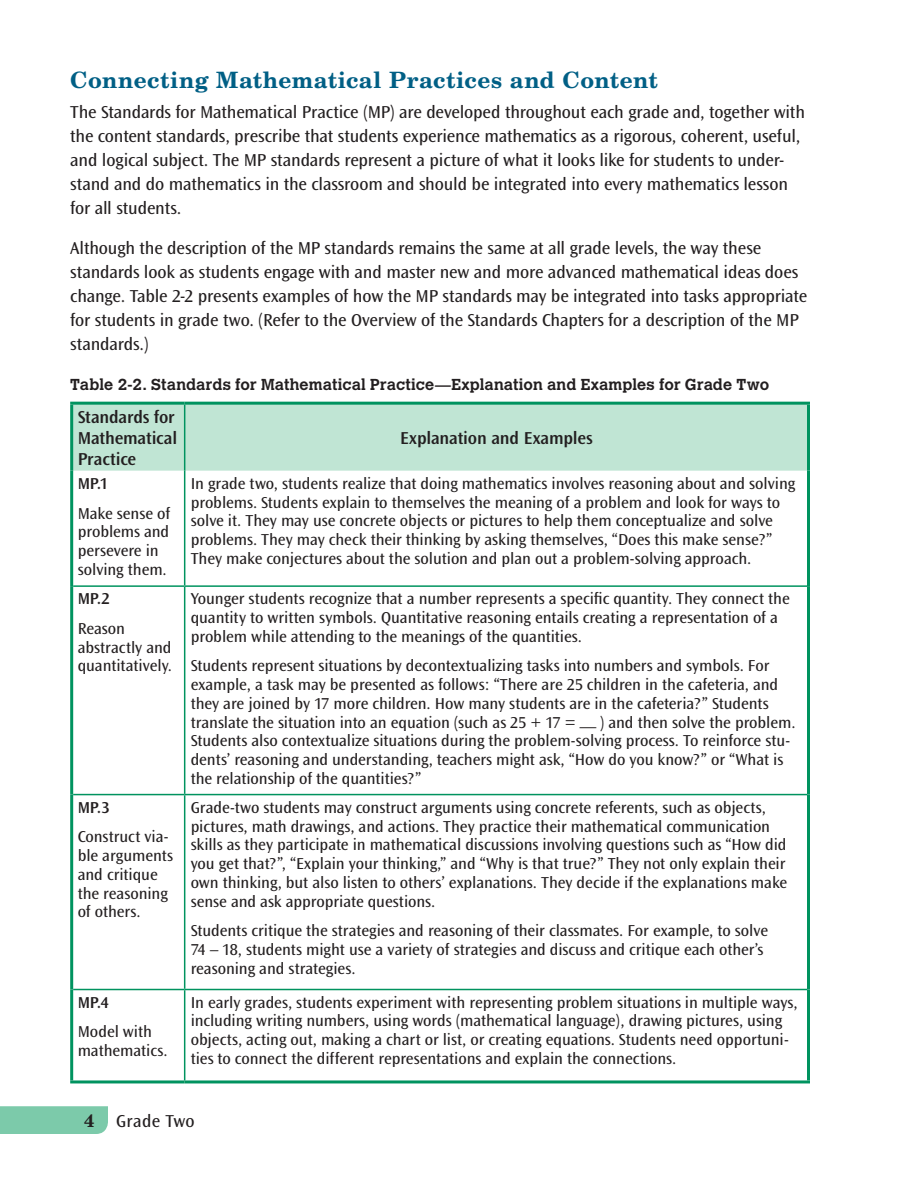
<style>
.page{position:relative;width:918px;height:1188px;background:#fff}
.page>*{position:absolute;margin:0;border:0;box-sizing:border-box;transform-origin:0 0}
.t1{font:700 22.5px "New Century Schlbk";letter-spacing:.02em;color:#005f85}
.t2{font:18px/24px "Ocean Sans MM 403 475";letter-spacing:-.01em;color:#231f20}
.t3{font:18px/21px "Ocean Sans MM 512 475";letter-spacing:-.015em;color:#231f20}
.t4{font:18px "Ocean Sans MM 403 475";letter-spacing:.015em;color:#231f20}
.t5{font:16.5px/18.8px "Ocean Sans MM 403 475";letter-spacing:-.005em;color:#231f20}
.t6{font:16.5px "Ocean Sans MM 512 475";letter-spacing:-.01em;color:#231f20}
.t7{font:700 15.75px "Calvert";letter-spacing:.005em;color:#231f20}
.s1{font-family:"New Century Schlbk";font-weight:700}
</style>
<div class="page">
<div style="left:0;top:1106px;width:108px;height:28px;background:#7ccaaa"></div>
<div style="left:73px;top:405px;width:734px;height:66px;background:#c0e5d4"></div>
<hr style="left:184px;top:471px;width:1px;height:114px;background:#00935f">
<hr style="left:73px;top:585px;width:112px;height:2px;background:#00935f">
<hr style="left:185px;top:585px;width:622px;height:2px;background:#00935f">
<hr style="left:184px;top:587px;width:1px;height:207px;background:#00935f">
<hr style="left:73px;top:794px;width:112px;height:1px;background:#00935f">
<hr style="left:185px;top:794px;width:622px;height:1px;background:#00935f">
<hr style="left:184px;top:795px;width:1px;height:194px;background:#00935f">
<hr style="left:184px;top:990px;width:1px;height:90px;background:#00935f">
<hr style="left:70px;top:402px;width:115px;height:3px;background:#00935f">
<hr style="left:70px;top:405px;width:3px;height:66px;background:#00935f">
<hr style="left:185px;top:402px;width:625px;height:3px;background:#00935f">
<hr style="left:807px;top:405px;width:3px;height:66px;background:#00935f">
<hr style="left:70px;top:471px;width:3px;height:115px;background:#00935f">
<hr style="left:807px;top:471px;width:3px;height:115px;background:#00935f">
<hr style="left:70px;top:586px;width:3px;height:209px;background:#00935f">
<hr style="left:807px;top:586px;width:3px;height:209px;background:#00935f">
<hr style="left:70px;top:795px;width:3px;height:195px;background:#00935f">
<hr style="left:807px;top:795px;width:3px;height:195px;background:#00935f">
<hr style="left:70px;top:990px;width:3px;height:90px;background:#00935f">
<hr style="left:807px;top:990px;width:3px;height:90px;background:#00935f">
<hr style="left:70px;top:1080px;width:115px;height:3px;background:#00935f">
<hr style="left:185px;top:1080px;width:625px;height:3px;background:#00935f">
<hr style="left:73px;top:989px;width:112px;height:1px;background:#00935f">
<hr style="left:185px;top:989px;width:622px;height:1px;background:#00935f">
<hr style="left:184px;top:405px;width:1px;height:66px;background:#00935f">
<h1 class="t1" style="left:70px;top:66px;width:589px">Connecting Mathematical Practices and Content</h1>
<p class="t2" style="left:70px;top:100px;width:736px">The Standards for Mathematical Practice (MP) are developed throughout each grade and, together with the content standards, prescribe that students experience mathematics as a rigorous, coherent, useful, and logical subject. The MP standards represent a picture of what it looks like for students to under&shy;stand and do mathematics in the classroom and should be integrated into every mathematics lesson for all students.</p>
<p class="t2" style="left:70px;top:236px;width:738px">Although the description of the MP standards remains the same at all grade levels, the way these standards look as students engage with and master new and more advanced mathematical ideas does change. Table 2-2 presents examples of how the MP standards may be integrated into tasks appropriate for students in grade two. (Refer to the Overview of the Standards Chapters for a description of the MP standards.)</p>
<p class="t7" style="left:70px;top:375px;width:701px">Table 2-2. Standards for Mathematical Practice—Explanation and Examples for Grade Two</p>
<p class="t3" style="left:78px;top:406px;width:101px">Standards for<br>Mathematical<br>Practice</p>
<p class="t3" style="left:400px;top:427px;width:194px">Explanation and Examples</p>
<p class="t6" style="left:78px;top:474px;width:32px">MP.1</p>
<p class="t5" style="left:78px;top:504px;width:94px">Make sense of problems and persevere in solving them.</p>
<p class="t6" style="left:78px;top:590px;width:34px">MP.2</p>
<p class="t5" style="left:78px;top:619px;width:96px">Reason abstractly and quantitatively.</p>
<p class="t6" style="left:78px;top:798px;width:33px">MP.3</p>
<p class="t5" style="left:78px;top:828px;width:97px">Construct via&shy;ble arguments and critique the reasoning of others.</p>
<p class="t6" style="left:78px;top:993px;width:33px">MP.4</p>
<p class="t5" style="left:78px;top:1023px;width:91px">Model with mathematics.</p>
<p class="t5" style="left:191px;top:474px;width:606px">In grade two, students realize that doing mathematics involves reasoning about and solving problems. Students explain to themselves the meaning of a problem and look for ways to solve it. They may use concrete objects or pictures to help them conceptualize and solve problems. They may check their thinking by asking themselves, “Does this make sense?” They make conjectures about the solution and plan out a problem-solving approach.</p>
<p class="t5" style="left:191px;top:590px;width:601px">Younger students recognize that a number represents a specific quantity. They connect the quantity to written symbols. Quantitative reasoning entails creating a representation of a problem while attending to the meanings of the quantities.</p>
<p class="t5" style="left:191px;top:657px;width:606px">Students represent situations by decontextualizing tasks into numbers and symbols. For example, a task may be presented as follows: “There are 25 children in the cafeteria, and they are joined by 17 more children. How many students are in the cafeteria?” Students translate the situation into an equation (such as 25 + 17 = — ) and then solve the problem.<br>Students also contextualize situations during the problem-solving process. To reinforce stu&shy;dents’ reasoning and understanding, teachers might ask, “How do you know?” or “What is the relationship of the quantities?”</p>
<p class="t5" style="left:191px;top:798px;width:598px">Grade-two students may construct arguments using concrete referents, such as objects, pictures, math drawings, and actions. They practice their mathematical communication skills as they participate in mathematical discussions involving questions such as “How did you get that?”, “Explain your thinking,” and “Why is that true?” They not only explain their own thinking, but also listen to others’ explanations. They decide if the explanations make sense and ask appropriate questions.</p>
<p class="t5" style="left:191px;top:921px;width:579px">Students critique the strategies and reasoning of their classmates. For example, to solve<br>74 – 18, students might use a variety of strategies and discuss and critique each other’s reasoning and strategies.</p>
<p class="t5" style="left:191px;top:993px;width:609px">In early grades, students experiment with representing problem situations in multiple ways, including writing numbers, using words (mathematical language), drawing pictures, using objects, acting out, making a chart or list, or creating equations. Students need opportuni&shy;ties to connect the different representations and explain the connections.</p>
<p class="t4" style="left:84px;top:1111px;width:112px"><span class="s1">4</span> Grade Two</p>
</div>
